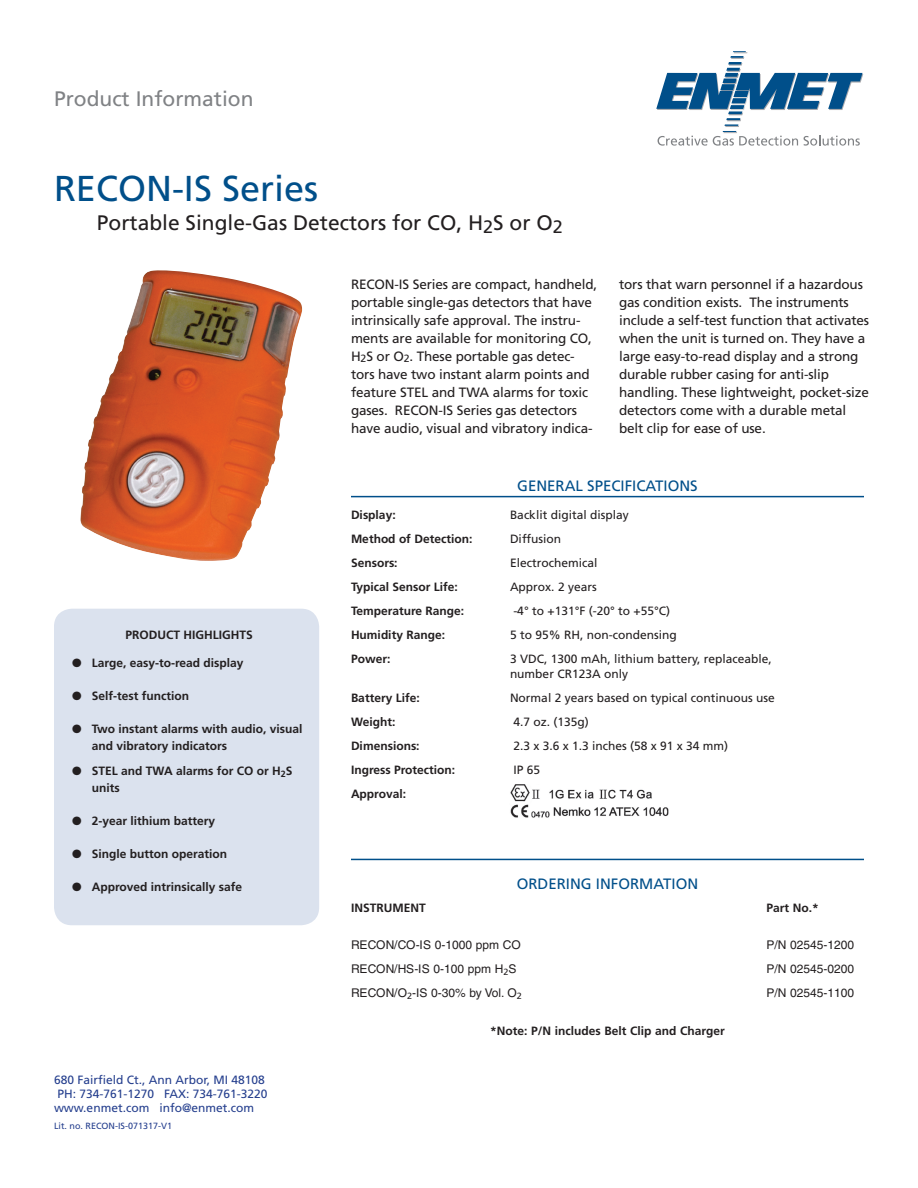
<style>
.page{position:relative;width:918px;height:1188px;background:#fff}
.page>*{position:absolute;margin:0;border:0;box-sizing:border-box;transform-origin:0 0}
.t1{font:36px "Frutiger";color:#004f8a}
.t2{font:21px "Frutiger";color:#231f20}
.t3{font:21px "Frutiger";color:#808285}
.t4{font:15px "Frutiger";color:#004f8a}
.t5{font:13.5px/18px "Frutiger";letter-spacing:-.01em;color:#231f20}
.t6{font:700 12px/16.5px "Frutiger";color:#231f20}
.t7{font:12px/15px "Frutiger";color:#231f20}
.t8{font:12px "Helvetica";color:#231f20}
.t9{font:12px/14.4px "Frutiger";color:#253f8e}
.t10{font:9px "Frutiger";color:#253f8e}
</style>
<div class="page">
<svg style="left:656px;top:51px;width:207px;height:95px"></svg>
<div style="left:54px;top:609px;width:265px;height:316px;background:#dbe2ee;border-radius:18px"></div>
<img style="left:80px;top:270px;width:222px;height:291px">
<hr style="left:351px;top:496px;width:513px;height:1px;background:#004f8a">
<hr style="left:351px;top:859px;width:513px;height:1px;background:#004f8a">
<img style="left:510px;top:784px;width:159px;height:34px">
<h2 class="t3" style="left:54px;top:87px;width:201px">Product Information</h2>
<h1 class="t1" style="left:54px;top:167px;width:266px">RECON-IS Series</h1>
<h2 class="t2" style="left:97px;top:210px;width:467px">Portable Single-Gas Detectors for CO, H<sub>2</sub>S or O<sub>2</sub></h2>
<p class="t5" style="left:351px;top:275px;width:248px">RECON-IS Series are compact, handheld, portable single-gas detectors that have intrinsically safe approval. The instru&shy;ments are available for monitoring CO, H<sub>2</sub>S or O<sub>2</sub>. These portable gas detec&shy;tors have two instant alarm points and feature STEL and TWA alarms for toxic gases. RECON-IS Series gas detectors have audio, visual and vibratory indica-</p>
<p class="t5" style="left:619px;top:275px;width:252px">tors that warn personnel if a hazardous gas condition exists. The instruments include a self-test function that activates when the unit is turned on. They have a large easy-to-read display and a strong durable rubber casing for anti-slip handling. These lightweight, pocket-size detectors come with a durable metal belt clip for ease of use.</p>
<p class="t6" style="left:126px;top:626px;width:129px">PRODUCT HIGHLIGHTS</p>
<p class="t6" style="left:72px;top:655px;width:173px">● Large, easy-to-read display</p>
<p class="t6" style="left:72px;top:688px;width:118px">● Self-test function</p>
<p class="t6" style="left:92px;top:721px;width:212px;text-indent:-20px">● Two instant alarms with audio, visual and vibratory indicators</p>
<p class="t6" style="left:92px;top:763px;width:202px;text-indent:-20px">● STEL and TWA alarms for CO or H<sub>2</sub>S units</p>
<p class="t6" style="left:72px;top:812px;width:144px">● 2-year lithium battery</p>
<p class="t6" style="left:72px;top:845px;width:156px">● Single button operation</p>
<p class="t6" style="left:72px;top:878px;width:171px">● Approved intrinsically safe</p>
<p class="t9" style="left:54px;top:1072px;width:215px">680 Fairfield Ct., Ann Arbor, MI 48108<br>PH: 734-761-1270 FAX: 734-761-3220 www.enmet.com info@enmet.com</p>
<p class="t10" style="left:54px;top:1120px;width:120px">Lit. no. RECON-IS-071317-V1</p>
<p class="t4" style="left:517px;top:477px;width:182px">GENERAL SPECIFICATIONS</p>
<p class="t6" style="left:351px;top:507px;width:46px">Display:</p>
<p class="t7" style="left:510px;top:508px;width:120px">Backlit digital display</p>
<p class="t6" style="left:351px;top:531px;width:123px">Method of Detection:</p>
<p class="t7" style="left:510px;top:532px;width:53px">Diffusion</p>
<p class="t6" style="left:351px;top:555px;width:48px">Sensors:</p>
<p class="t7" style="left:510px;top:556px;width:89px">Electrochemical</p>
<p class="t6" style="left:351px;top:579px;width:108px">Typical Sensor Life:</p>
<p class="t7" style="left:510px;top:580px;width:88px">Approx. 2 years</p>
<p class="t6" style="left:351px;top:603px;width:115px">Temperature Range:</p>
<p class="t7" style="left:513px;top:604px;width:158px">-4° to +131°F (-20° to +55°C)</p>
<p class="t6" style="left:351px;top:627px;width:96px">Humidity Range:</p>
<p class="t7" style="left:510px;top:628px;width:168px">5 to 95% RH, non-condensing</p>
<p class="t6" style="left:351px;top:651px;width:41px">Power:</p>
<p class="t7" style="left:510px;top:652px;width:263px">3 VDC, 1300 mAh, lithium battery, replaceable, number CR123A only</p>
<p class="t6" style="left:351px;top:690px;width:70px">Battery Life:</p>
<p class="t7" style="left:510px;top:691px;width:266px">Normal 2 years based on typical continuous use</p>
<p class="t6" style="left:351px;top:714px;width:46px">Weight:</p>
<p class="t7" style="left:513px;top:715px;width:77px">4.7 oz. (135g)</p>
<p class="t6" style="left:351px;top:738px;width:70px">Dimensions:</p>
<p class="t7" style="left:513px;top:739px;width:216px">2.3 x 3.6 x 1.3 inches (58 x 91 x 34 mm)</p>
<p class="t6" style="left:351px;top:762px;width:106px">Ingress Protection:</p>
<p class="t7" style="left:513px;top:763px;width:28px">IP 65</p>
<p class="t6" style="left:351px;top:786px;width:57px">Approval:</p>
<p class="t4" style="left:517px;top:875px;width:183px">ORDERING INFORMATION</p>
<p class="t6" style="left:351px;top:899px;width:76px">INSTRUMENT</p>
<p class="t6" style="left:766px;top:899px;width:54px">Part No.*</p>
<p class="t8" style="left:351px;top:938px;width:171px">RECON/CO-IS 0-1000 ppm CO</p>
<p class="t8" style="left:766px;top:938px;width:89px">P/N 02545-1200</p>
<p class="t8" style="left:351px;top:962px;width:167px">RECON/HS-IS 0-100 ppm H<sub>2</sub>S</p>
<p class="t8" style="left:767px;top:962px;width:89px">P/N 02545-0200</p>
<p class="t8" style="left:351px;top:986px;width:172px">RECON/O<sub>2</sub>-IS 0-30% by Vol. O<sub>2</sub></p>
<p class="t8" style="left:766px;top:986px;width:89px">P/N 02545-1100</p>
<p class="t6" style="left:490px;top:1022px;width:236px">*Note: P/N includes Belt Clip and Charger</p>
</div>
